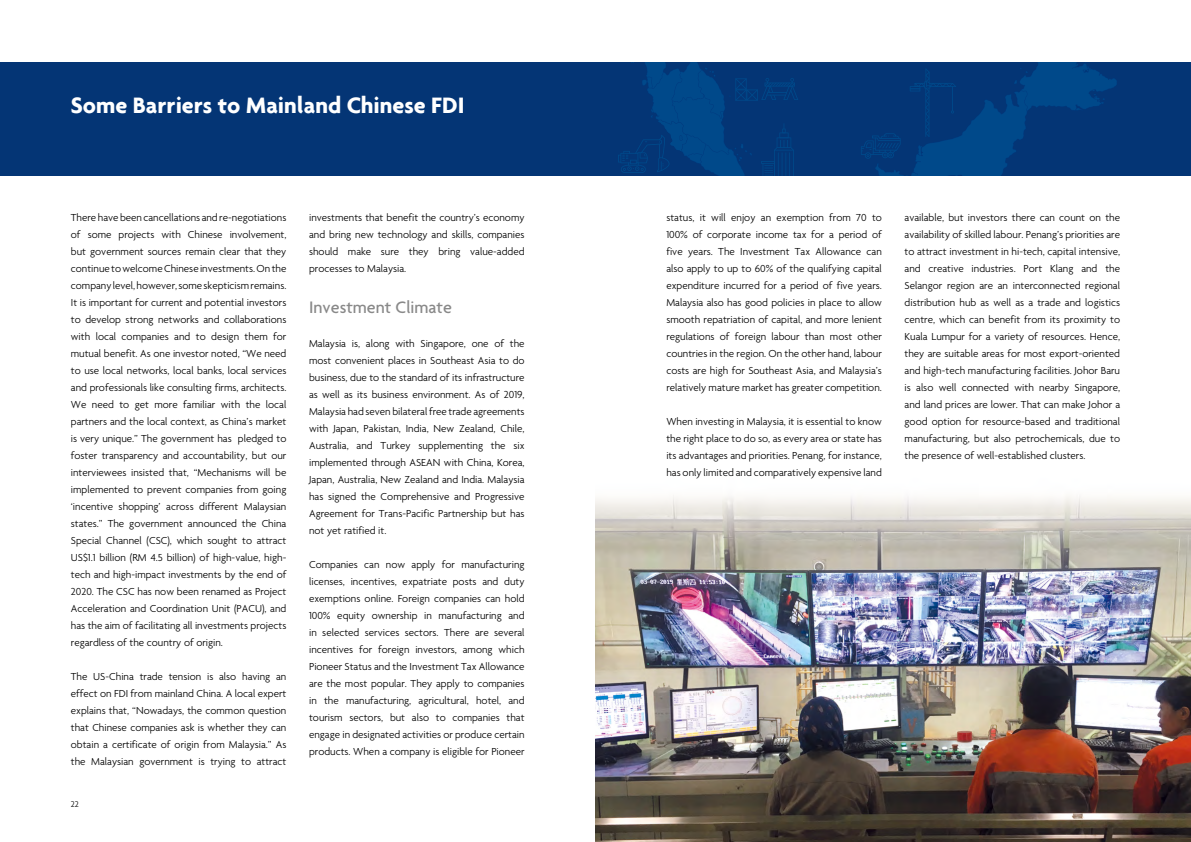
<style>
.page{position:relative;width:1191px;height:842px;background:#fff}
.page>*{position:absolute;margin:0;border:0;box-sizing:border-box;transform-origin:0 0}
.t1{font:700 24px "Agenda";color:#fff}
.t2{font:500 18px "Agenda";color:#898989}
.t3{font:300 11px/17px "Agenda";color:#000;text-align:justify}
.t4{font:300 9px "Agenda";color:#000}
</style>
<div class="page">
<img style="left:595px;top:495px;width:596px;height:347px">
<div style="left:0;top:62px;width:1191px;height:114px;background:#043575"></div>
<svg style="left:618px;top:62px;width:180px;height:114px"></svg>
<svg style="left:861px;top:62px;width:256px;height:114px"></svg>
<h1 class="t1" style="left:71px;top:91px;width:395px">Some Barriers to Mainland Chinese FDI</h1>
<p class="t3" style="left:71px;top:209px;width:217px">There have been cancellations and re-negotiations of some projects with Chinese involvement, but government sources remain clear that they continue to welcome Chinese investments. On the company level, however, some skepticism remains.<br>It is important for current and potential investors to develop strong networks and collaborations with local companies and to design them for mutual benefit. As one investor noted, “We need to use local networks, local banks, local services and professionals like consulting firms, architects.<br>We need to get more familiar with the local partners and the local context, as China’s market is very unique.” The government has pledged to foster transparency and accountability, but our interviewees insisted that, “Mechanisms will be implemented to prevent companies from going ‘incentive shopping’ across different Malaysian states.” The government announced the China Special Channel (CSC), which sought to attract US$1.1 billion (RM 4.5 billion) of high-value, high&shy;tech and high-impact investments by the end of 2020. The CSC has now been renamed as Project Acceleration and Coordination Unit (PACU), and has the aim of facilitating all investments projects regardless of the country of origin.</p>
<p class="t3" style="left:71px;top:668px;width:217px">The US-China trade tension is also having an effect on FDI from mainland China. A local expert explains that, “Nowadays, the common question that Chinese companies ask is whether they can obtain a certificate of origin from Malaysia.” As the Malaysian government is trying to attract</p>
<p class="t4" style="left:71px;top:799px;width:10px">22</p>
<p class="t3" style="left:309px;top:209px;width:217px">investments that benefit the country’s economy and bring new technology and skills, companies should make sure they bring value-added processes to Malaysia.</p>
<h2 class="t2" style="left:309px;top:297px;width:144px">Investment Climate</h2>
<p class="t3" style="left:309px;top:335px;width:217px">Malaysia is, along with Singapore, one of the most convenient places in Southeast Asia to do business, due to the standard of its infrastructure as well as its business environment. As of 2019, Malaysia had seven bilateral free trade agreements with Japan, Pakistan, India, New Zealand, Chile, Australia, and Turkey supplementing the six implemented through ASEAN with China, Korea, Japan, Australia, New Zealand and India. Malaysia has signed the Comprehensive and Progressive Agreement for Trans-Pacific Partnership but has not yet ratified it.</p>
<p class="t3" style="left:309px;top:556px;width:217px">Companies can now apply for manufacturing licenses, incentives, expatriate posts and duty exemptions online. Foreign companies can hold 100% equity ownership in manufacturing and in selected services sectors. There are several incentives for foreign investors, among which Pioneer Status and the Investment Tax Allowance are the most popular. They apply to companies in the manufacturing, agricultural, hotel, and tourism sectors, but also to companies that engage in designated activities or produce certain products. When a company is eligible for Pioneer</p>
<p class="t3" style="left:666px;top:209px;width:217px">status, it will enjoy an exemption from 70 to 100% of corporate income tax for a period of five years. The Investment Tax Allowance can also apply to up to 60% of the qualifying capital expenditure incurred for a period of five years.<br>Malaysia also has good policies in place to allow smooth repatriation of capital, and more lenient regulations of foreign labour than most other countries in the region. On the other hand, labour costs are high for Southeast Asia, and Malaysia’s relatively mature market has greater competition.</p>
<p class="t3" style="left:666px;top:413px;width:217px">When investing in Malaysia, it is essential to know the right place to do so, as every area or state has its advantages and priorities. Penang, for instance, has only limited and comparatively expensive land</p>
<p class="t3" style="left:904px;top:209px;width:217px">available, but investors there can count on the availability of skilled labour. Penang’s priorities are to attract investment in hi-tech, capital intensive, and creative industries. Port Klang and the Selangor region are an interconnected regional distribution hub as well as a trade and logistics centre, which can benefit from its proximity to Kuala Lumpur for a variety of resources. Hence, they are suitable areas for most export-oriented and high-tech manufacturing facilities. Johor Baru is also well connected with nearby Singapore, and land prices are lower. That can make Johor a good option for resource-based and traditional manufacturing, but also petrochemicals, due to the presence of well-established clusters.</p>
</div>
